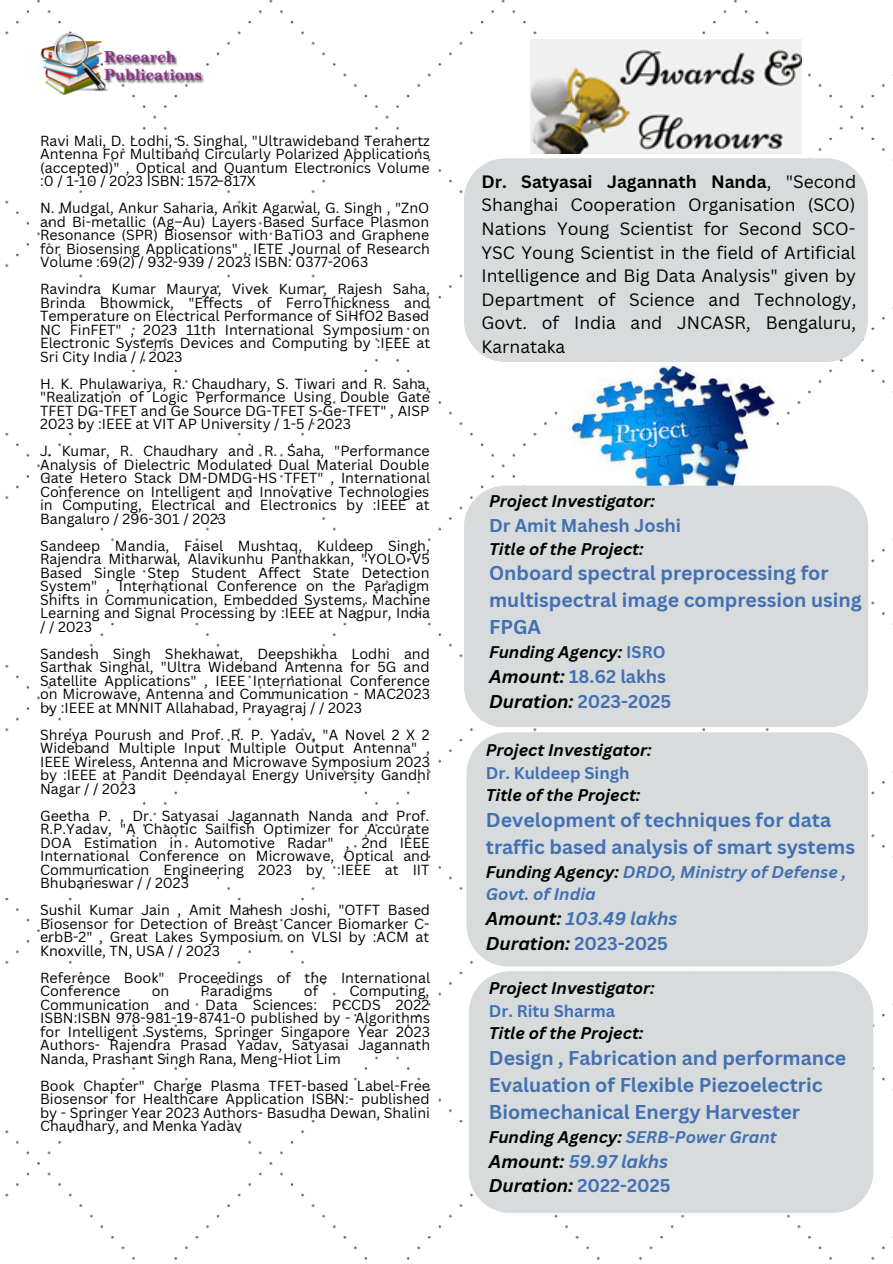
<style>
.page{position:relative;width:893px;height:1264px;background:#fff}
.page>*{position:absolute;margin:0;border:0;box-sizing:border-box;transform-origin:0 0}
.t1{font:700 19.5px/27px "Canva Sans";color:#4270b2}
.t2{font:italic 700 18px "Canva Sans";color:#000}
.t3{font:italic 700 18px "Canva Sans";color:#4270b2}
.t4{font:700 18px "Canva Sans";color:#4270b2}
.t5{font:17.4px/23.5px "Canva Sans";color:#000;text-align:justify}
.t6{font:italic 700 16.5px "Canva Sans";color:#000}
.t7{font:italic 700 16.5px/22.5px "Canva Sans";color:#4270b2}
.t8{font:700 16.5px "Canva Sans";color:#4270b2}
.t9{font:14.25px/13.5px "Canva Sans";color:#000;text-align:justify}
.s1{font-weight:700}
.s2{font-style:normal;color:#4270b2}
.s3{font-style:italic;color:#000}
.s4{color:#000}
</style>
<div class="page">
<img style="left:5px;top:0;width:881px;height:1260px">
<img style="left:40px;top:32px;width:165px;height:64px">
<img style="left:530px;top:39px;width:271px;height:115px">
<div style="left:464px;top:158px;width:403px;height:204px;background:#d8dbdc"></div>
<img style="left:560px;top:366px;width:214px;height:119px">
<div style="left:464px;top:485px;width:404px;height:242px;background:#d8dbdc"></div>
<div style="left:466px;top:732px;width:402px;height:234px;background:#d8dbdc"></div>
<div style="left:469px;top:971px;width:404px;height:241px;background:#d8dbdc"></div>
<p class="t9" style="left:40px;top:134px;width:391px">Ravi Mali, D. Lodhi, S. Singhal, "Ultrawideband Terahertz Antenna For Multiband Circularly Polarized Applications (accepted)" , Optical and Quantum Electronics Volume :0 / 1-10 / 2023 ISBN: 1572-817X</p>
<p class="t9" style="left:40px;top:201px;width:391px">N. Mudgal, Ankur Saharia, Ankit Agarwal, G. Singh , "ZnO and Bi-metallic (Ag–Au) Layers Based Surface Plasmon Resonance (SPR) Biosensor with BaTiO3 and Graphene for Biosensing Applications" , IETE Journal of Research Volume :69(2) / 932-939 / 2023 ISBN: 0377-2063</p>
<p class="t9" style="left:40px;top:282px;width:391px">Ravindra Kumar Maurya, Vivek Kumar, Rajesh Saha, Brinda Bhowmick, "Effects of FerroThickness and Temperature on Electrical Performance of SiHfO2 Based NC FinFET" , 2023 11th International Symposium on Electronic Systems Devices and Computing by :IEEE at Sri City India / / 2023</p>
<p class="t9" style="left:40px;top:376px;width:391px">H. K. Phulawariya, R. Chaudhary, S. Tiwari and R. Saha, "Realization of Logic Performance Using Double Gate TFET DG-TFET and Ge Source DG-TFET S-Ge-TFET" , AISP 2023 by :IEEE at VIT AP University / 1-5 / 2023</p>
<p class="t9" style="left:40px;top:444px;width:391px">J. Kumar, R. Chaudhary and R. Saha, "Performance Analysis of Dielectric Modulated Dual Material Double Gate Hetero Stack DM-DMDG-HS TFET" , International Conference on Intelligent and Innovative Technologies in Computing, Electrical and Electronics by :IEEE at Bangaluro / 296-301 / 2023</p>
<p class="t9" style="left:40px;top:538px;width:391px">Sandeep Mandia, Faisel Mushtaq, Kuldeep Singh, Rajendra Mitharwal, Alavikunhu Panthakkan, "YOLO-V5<br>Based Single Step Student Affect State Detection System" , International Conference on the Paradigm Shifts in Communication, Embedded Systems, Machine Learning and Signal Processing by :IEEE at Nagpur, India / / 2023</p>
<p class="t9" style="left:40px;top:646px;width:391px">Sandesh Singh Shekhawat, Deepshikha Lodhi and Sarthak Singhal, "Ultra Wideband Antenna for 5G and Satellite Applications" , IEEE International Conference on Microwave, Antenna and Communication - MAC2023 by :IEEE at MNNIT Allahabad, Prayagraj / / 2023</p>
<p class="t9" style="left:40px;top:727px;width:391px">Shreya Pourush and Prof. R. P. Yadav, "A Novel 2 X 2<br>Wideband Multiple Input Multiple Output Antenna" , IEEE Wireless, Antenna and Microwave Symposium 2023 by :IEEE at Pandit Deendayal Energy University Gandhi Nagar / / 2023</p>
<p class="t9" style="left:40px;top:808px;width:391px">Geetha P. , Dr. Satyasai Jagannath Nanda and Prof.<br>R.P.Yadav, "A Chaotic Sailfish Optimizer for Accurate DOA Estimation in Automotive Radar" , 2nd IEEE International Conference on Microwave, Optical and Communication Engineering 2023 by :IEEE at IIT Bhubaneswar / / 2023</p>
<p class="t9" style="left:40px;top:902px;width:391px">Sushil Kumar Jain , Amit Mahesh Joshi, "OTFT Based Biosensor for Detection of Breast Cancer Biomarker C&shy;erbB-2" , Great Lakes Symposium on VLSI by :ACM at Knoxville, TN, USA / / 2023</p>
<p class="t9" style="left:40px;top:970px;width:391px">Reference Book" Proceedings of the International<br>Conference</p>
<p class="t9" style="left:152px;top:983px;width:19px">on</p>
<p class="t9" style="left:201px;top:983px;width:73px">Paradigms</p>
<p class="t9" style="left:304px;top:983px;width:16px">of</p>
<p class="t9" style="left:40px;top:983px;width:391px;text-indent:309px">Computing, Communication and Data Sciences: PCCDS 2022<br>ISBN:ISBN 978-981-19-8741-0 published by - Algorithms for Intelligent Systems, Springer Singapore Year 2023<br>Authors- Rajendra Prasad Yadav, Satyasai Jagannath Nanda, Prashant Singh Rana, Meng-Hiot Lim</p>
<p class="t9" style="left:40px;top:1078px;width:391px">Book Chapter" Charge Plasma TFET-based Label-Free Biosensor for Healthcare Application ISBN:- published by - Springer Year 2023 Authors- Basudha Dewan, Shalini Chaudhary, and Menka Yadav</p>
<p class="t5" style="left:481px;top:169px;width:376px"><span class="s1">Dr. Satyasai Jagannath Nanda</span>, "Second Shanghai Cooperation Organisation (SCO)<br>Nations Young Scientist for Second SCO-YSC Young Scientist in the field of Artificial Intelligence and Big Data Analysis" given by Department of Science and Technology, Govt. of India and JNCASR, Bengaluru, Karnataka</p>
<p class="t6" style="left:489px;top:489px;width:167px">Project Investigator:</p>
<p class="t4" style="left:489px;top:513px;width:193px">Dr Amit Mahesh Joshi</p>
<p class="t6" style="left:489px;top:537px;width:156px">Title of the Project:</p>
<p class="t1" style="left:489px;top:559px;width:374px">Onboard spectral preprocessing for multispectral image compression using<br>FPGA</p>
<p class="t6" style="left:489px;top:640px;width:178px">Funding Agency: <span class="s2">ISRO</span></p>
<p class="t4" style="left:489px;top:663px;width:178px"><span class="s3">Amount:</span> 18.62 lakhs</p>
<p class="t2" style="left:489px;top:688px;width:184px">Duration: <span class="s2">2023-2025</span></p>
<p class="t6" style="left:486px;top:738px;width:167px">Project Investigator:</p>
<p class="t8" style="left:486px;top:761px;width:145px">Dr. Kuldeep Singh</p>
<p class="t6" style="left:486px;top:783px;width:156px">Title of the Project:</p>
<p class="t1" style="left:486px;top:806px;width:370px">Development of techniques for data traffic based analysis of smart systems</p>
<p class="t7" style="left:486px;top:860px;width:362px"><span class="s4">Funding Agency:</span> DRDO, Ministry of Defense ,<br>Govt. of India</p>
<p class="t3" style="left:486px;top:905px;width:193px"><span class="s4">Amount:</span> 103.49 lakhs</p>
<p class="t2" style="left:486px;top:930px;width:184px">Duration: <span class="s2">2023-2025</span></p>
<p class="t6" style="left:489px;top:976px;width:167px">Project Investigator:</p>
<p class="t8" style="left:489px;top:999px;width:128px">Dr. Ritu Sharma</p>
<p class="t6" style="left:489px;top:1021px;width:156px">Title of the Project:</p>
<p class="t1" style="left:489px;top:1044px;width:359px">Design , Fabrication and performance<br>Evaluation of Flexible Piezoelectric<br>Biomechanical Energy Harvester</p>
<p class="t7" style="left:489px;top:1125px;width:289px"><span class="s4">Funding Agency:</span> SERB-Power Grant</p>
<p class="t3" style="left:489px;top:1148px;width:181px"><span class="s4">Amount:</span> 59.97 lakhs</p>
<p class="t2" style="left:489px;top:1172px;width:183px">Duration: <span class="s2">2022-2025</span></p>
</div>
